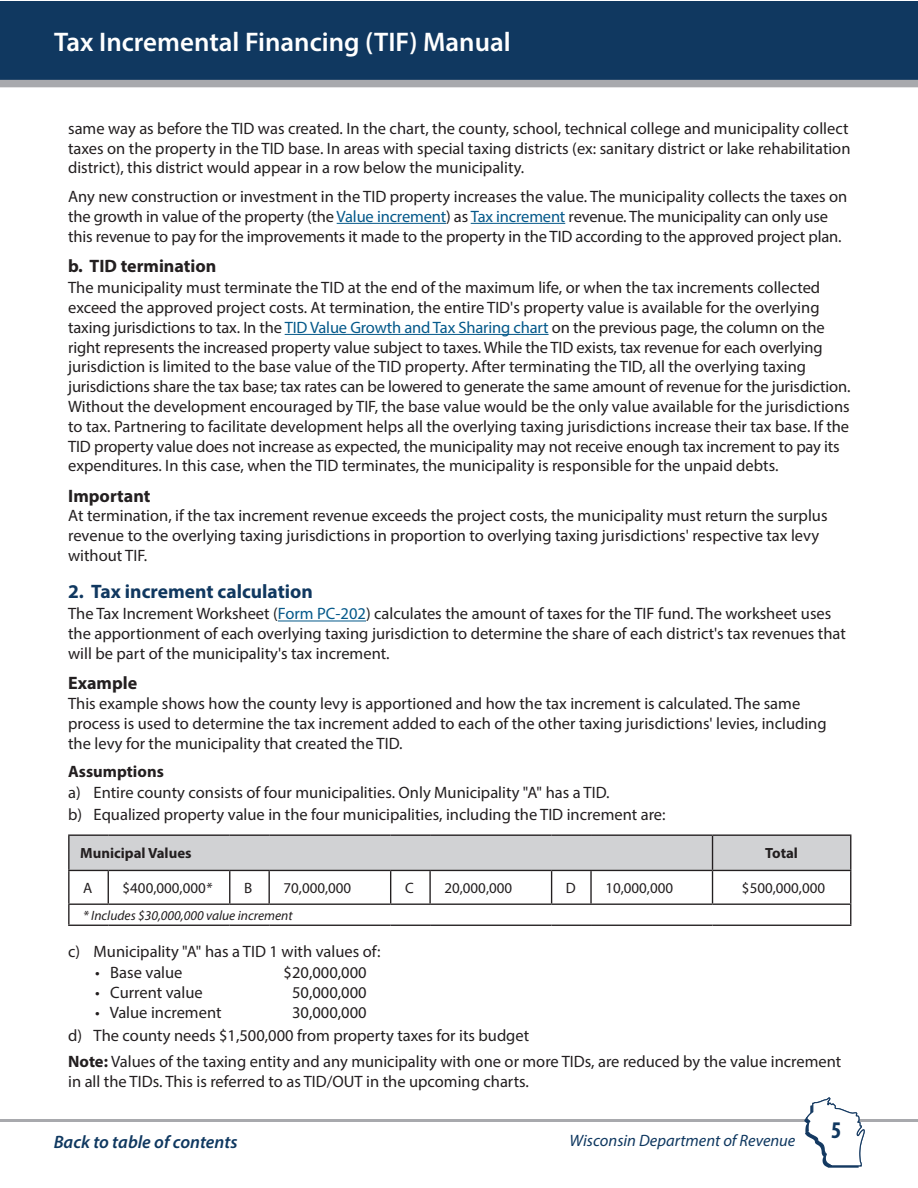
<style>
.page{position:relative;width:918px;height:1188px;background:#fff}
.page>*{position:absolute;margin:0;border:0;box-sizing:border-box;transform-origin:0 0}
.t1{font:600 27px "Myriad Pro";color:#fff}
.t2{font:700 condensed 24px "Myriad Pro";color:#103860}
.Heading_13_point_bold__blue{font:700 19.5px "Myriad Pro";color:#103860}
.Heading_12_black{font:700 18px "Myriad Pro";color:#231f20}
.t3{font:italic 600 18px "Myriad Pro";color:#0f3860}
._1_number_list{font:16.5px/19.8px "Myriad Pro";color:#231f20}
._2_number_list{font:16.5px "Myriad Pro";color:#231f20}
.t4{font:italic 16.5px "Myriad Pro";color:#0f3860}
.heading_11_pt_black{font:700 16.5px "Myriad Pro";color:#231f20}
.t5{font:15px "Myriad Pro";color:#231f20}
.Heading_12_pt_blue{font:700 14.85px "Myriad Pro";color:#231f20}
.t6{font:italic 13.5px "Myriad Pro";color:#231f20}
.s1{color:#05598a}
.s2{font-style:italic}
.s3{font-weight:700}
</style>
<div class="page">
<div style="left:0;top:1px;width:918px;height:86px;background:#103860"></div>
<div style="left:0;top:80px;width:918px;height:7px;background:#a8a9ad"></div>
<hr style="left:0;top:1119px;width:918px;height:3px;background:#a8a9ad">
<svg style="left:804px;top:1097px;width:61px;height:71px"></svg>
<hr style="left:337px;top:223px;width:109px;height:1px;background:#05598a">
<hr style="left:471px;top:223px;width:94px;height:1px;background:#05598a">
<hr style="left:285px;top:334px;width:264px;height:1px;background:#05598a">
<hr style="left:278px;top:621px;width:88px;height:1px;background:#05598a">
<div style="left:70px;top:836px;width:780px;height:34px;background:#d1d2d4"></div>
<hr style="left:68px;top:834px;width:40px;height:2px;background:#231f20">
<hr style="left:68px;top:836px;width:2px;height:34px;background:#231f20">
<hr style="left:108px;top:834px;width:122px;height:2px;background:#231f20">
<hr style="left:230px;top:834px;width:39px;height:2px;background:#231f20">
<hr style="left:269px;top:834px;width:122px;height:2px;background:#231f20">
<hr style="left:391px;top:834px;width:39px;height:2px;background:#231f20">
<hr style="left:430px;top:834px;width:122px;height:2px;background:#231f20">
<hr style="left:552px;top:834px;width:39px;height:2px;background:#231f20">
<hr style="left:591px;top:834px;width:122px;height:2px;background:#231f20">
<hr style="left:713px;top:834px;width:138px;height:2px;background:#231f20">
<hr style="left:712px;top:836px;width:1px;height:34px;background:#231f20">
<hr style="left:850px;top:836px;width:1px;height:34px;background:#231f20">
<hr style="left:68px;top:870px;width:40px;height:1px;background:#231f20">
<hr style="left:68px;top:871px;width:2px;height:33px;background:#231f20">
<hr style="left:108px;top:870px;width:122px;height:1px;background:#231f20">
<hr style="left:108px;top:871px;width:1px;height:33px;background:#231f20">
<hr style="left:230px;top:870px;width:39px;height:1px;background:#231f20">
<hr style="left:229px;top:871px;width:1px;height:33px;background:#231f20">
<hr style="left:269px;top:870px;width:122px;height:1px;background:#231f20">
<hr style="left:268px;top:871px;width:2px;height:33px;background:#231f20">
<hr style="left:391px;top:870px;width:39px;height:1px;background:#231f20">
<hr style="left:390px;top:871px;width:1px;height:33px;background:#231f20">
<hr style="left:430px;top:870px;width:122px;height:1px;background:#231f20">
<hr style="left:429px;top:871px;width:2px;height:33px;background:#231f20">
<hr style="left:552px;top:870px;width:39px;height:1px;background:#231f20">
<hr style="left:551px;top:871px;width:1px;height:33px;background:#231f20">
<hr style="left:591px;top:870px;width:122px;height:1px;background:#231f20">
<hr style="left:590px;top:871px;width:2px;height:33px;background:#231f20">
<hr style="left:713px;top:870px;width:138px;height:1px;background:#231f20">
<hr style="left:712px;top:871px;width:1px;height:33px;background:#231f20">
<hr style="left:850px;top:871px;width:1px;height:33px;background:#231f20">
<hr style="left:68px;top:904px;width:40px;height:1px;background:#231f20">
<hr style="left:68px;top:905px;width:2px;height:20px;background:#231f20">
<hr style="left:108px;top:904px;width:122px;height:1px;background:#231f20">
<hr style="left:230px;top:904px;width:39px;height:1px;background:#231f20">
<hr style="left:269px;top:904px;width:122px;height:1px;background:#231f20">
<hr style="left:391px;top:904px;width:39px;height:1px;background:#231f20">
<hr style="left:430px;top:904px;width:122px;height:1px;background:#231f20">
<hr style="left:552px;top:904px;width:39px;height:1px;background:#231f20">
<hr style="left:591px;top:904px;width:122px;height:1px;background:#231f20">
<hr style="left:713px;top:904px;width:138px;height:1px;background:#231f20">
<svg style="left:850px;top:905px;width:1px;height:20px"></svg>
<hr style="left:68px;top:925px;width:40px;height:1px;background:#231f20">
<hr style="left:108px;top:925px;width:122px;height:1px;background:#231f20">
<hr style="left:230px;top:925px;width:39px;height:1px;background:#231f20">
<hr style="left:269px;top:925px;width:122px;height:1px;background:#231f20">
<hr style="left:391px;top:925px;width:39px;height:1px;background:#231f20">
<hr style="left:430px;top:925px;width:122px;height:1px;background:#231f20">
<hr style="left:552px;top:925px;width:39px;height:1px;background:#231f20">
<hr style="left:591px;top:925px;width:122px;height:1px;background:#231f20">
<hr style="left:713px;top:925px;width:138px;height:1px;background:#231f20">
<h1 class="t1" style="left:54px;top:24px;width:458px">Tax Incremental Financing (TIF) Manual</h1>
<p class="_1_number_list" style="left:68px;top:118px;width:784px">same way as before the TID was created. In the chart, the county, school, technical college and municipality collect taxes on the property in the TID base. In areas with special taxing districts (ex: sanitary district or lake rehabilitation district), this district would appear in a row below the municipality.</p>
<p class="_1_number_list" style="left:68px;top:186px;width:781px">Any new construction or investment in the TID property increases the value. The municipality collects the taxes on the growth in value of the property (the <span class="s1">Value increment</span>) as <span class="s1">Tax increment</span> revenue. The municipality can only use this revenue to pay for the improvements it made to the property in the TID according to the approved project plan.</p>
<p class="Heading_12_black" style="left:68px;top:254px;width:150px">b. TID termination</p>
<p class="_1_number_list" style="left:68px;top:277px;width:783px">The municipality must terminate the TID at the end of the maximum life, or when the tax increments collected exceed the approved project costs. At termination, the entire TID's property value is available for the overlying taxing jurisdictions to tax. In the <span class="s1">TID Value Growth and Tax Sharing chart</span> on the previous page, the column on the right represents the increased property value subject to taxes. While the TID exists, tax revenue for each overlying jurisdiction is limited to the base value of the TID property. After terminating the TID, all the overlying taxing jurisdictions share the tax base; tax rates can be lowered to generate the same amount of revenue for the jurisdiction.<br>Without the development encouraged by TIF, the base value would be the only value available for the jurisdictions to tax. Partnering to facilitate development helps all the overlying taxing jurisdictions increase their tax base. If the TID property value does not increase as expected, the municipality may not receive enough tax increment to pay its expenditures. In this case, when the TID terminates, the municipality is responsible for the unpaid debts.</p>
<p class="Heading_12_black" style="left:68px;top:484px;width:84px">Important</p>
<p class="_1_number_list" style="left:68px;top:506px;width:761px">At termination, if the tax increment revenue exceeds the project costs, the municipality must return the surplus revenue to the overlying taxing jurisdictions in proportion to overlying taxing jurisdictions' respective tax levy without TIF.</p>
<p class="Heading_13_point_bold__blue" style="left:68px;top:579px;width:246px">2. Tax increment calculation</p>
<p class="_1_number_list" style="left:68px;top:604px;width:779px">The Tax Increment Worksheet (<span class="s1">Form PC-202</span>) calculates the amount of taxes for the TIF fund. The worksheet uses the apportionment of each overlying taxing jurisdiction to determine the share of each district's tax revenues that will be part of the municipality's tax increment.</p>
<p class="Heading_12_black" style="left:68px;top:671px;width:71px">Example</p>
<p class="_1_number_list" style="left:68px;top:693px;width:760px">This example shows how the county levy is apportioned and how the tax increment is calculated. The same process is used to determine the tax increment added to each of the other taxing jurisdictions' levies, including the levy for the municipality that created the TID.</p>
<p class="heading_11_pt_black" style="left:68px;top:761px;width:97px">Assumptions</p>
<p class="_1_number_list" style="left:68px;top:783px;width:541px">a) Entire county consists of four municipalities. Only Municipality "A" has a TID.</p>
<p class="_1_number_list" style="left:68px;top:805px;width:599px">b) Equalized property value in the four municipalities, including the TID increment are:</p>
<p class="Heading_12_pt_blue" style="left:80px;top:844px;width:113px">Municipal Values</p>
<p class="Heading_12_pt_blue" style="left:765px;top:844px;width:34px">Total</p>
<p class="t5" style="left:83px;top:879px;width:11px">A</p>
<p class="t5" style="left:123px;top:879px;width:91px">$400,000,000<span class="s2">*</span></p>
<p class="t5" style="left:244px;top:879px;width:10px">B</p>
<p class="t5" style="left:284px;top:879px;width:69px">70,000,000</p>
<p class="t5" style="left:405px;top:879px;width:10px">C</p>
<p class="t5" style="left:444px;top:879px;width:69px">20,000,000</p>
<p class="t5" style="left:566px;top:879px;width:11px">D</p>
<p class="t5" style="left:605px;top:879px;width:69px">10,000,000</p>
<p class="t5" style="left:742px;top:879px;width:85px">$500,000,000</p>
<p class="t6" style="left:83px;top:907px;width:211px">* Includes $30,000,000 value increment</p>
<p class="_1_number_list" style="left:68px;top:942px;width:314px">c) Municipality "A" has a TID 1 with values of:</p>
<p class="_2_number_list" style="left:95px;top:963px;width:89px">• Base value</p>
<p class="_2_number_list" style="left:284px;top:963px;width:85px">$20,000,000</p>
<p class="_2_number_list" style="left:95px;top:982px;width:109px">• Current value</p>
<p class="_2_number_list" style="left:292px;top:982px;width:76px">50,000,000</p>
<p class="_2_number_list" style="left:95px;top:1002px;width:128px">• Value increment</p>
<p class="_2_number_list" style="left:292px;top:1002px;width:76px">30,000,000</p>
<p class="_1_number_list" style="left:68px;top:1025px;width:463px">d) The county needs $1,500,000 from property taxes for its budget</p>
<p class="_1_number_list" style="left:68px;top:1052px;width:775px"><span class="s3">Note:</span> Values of the taxing entity and any municipality with one or more TIDs, are reduced by the value increment in all the TIDs. This is referred to as TID/OUT in the upcoming charts.</p>
<p class="t3" style="left:54px;top:1130px;width:185px">Back to table of contents</p>
<p class="t4" style="left:570px;top:1130px;width:227px">Wisconsin Department of Revenue</p>
<h2 class="t2" style="left:831px;top:1115px;width:12px">5</h2>
</div>
